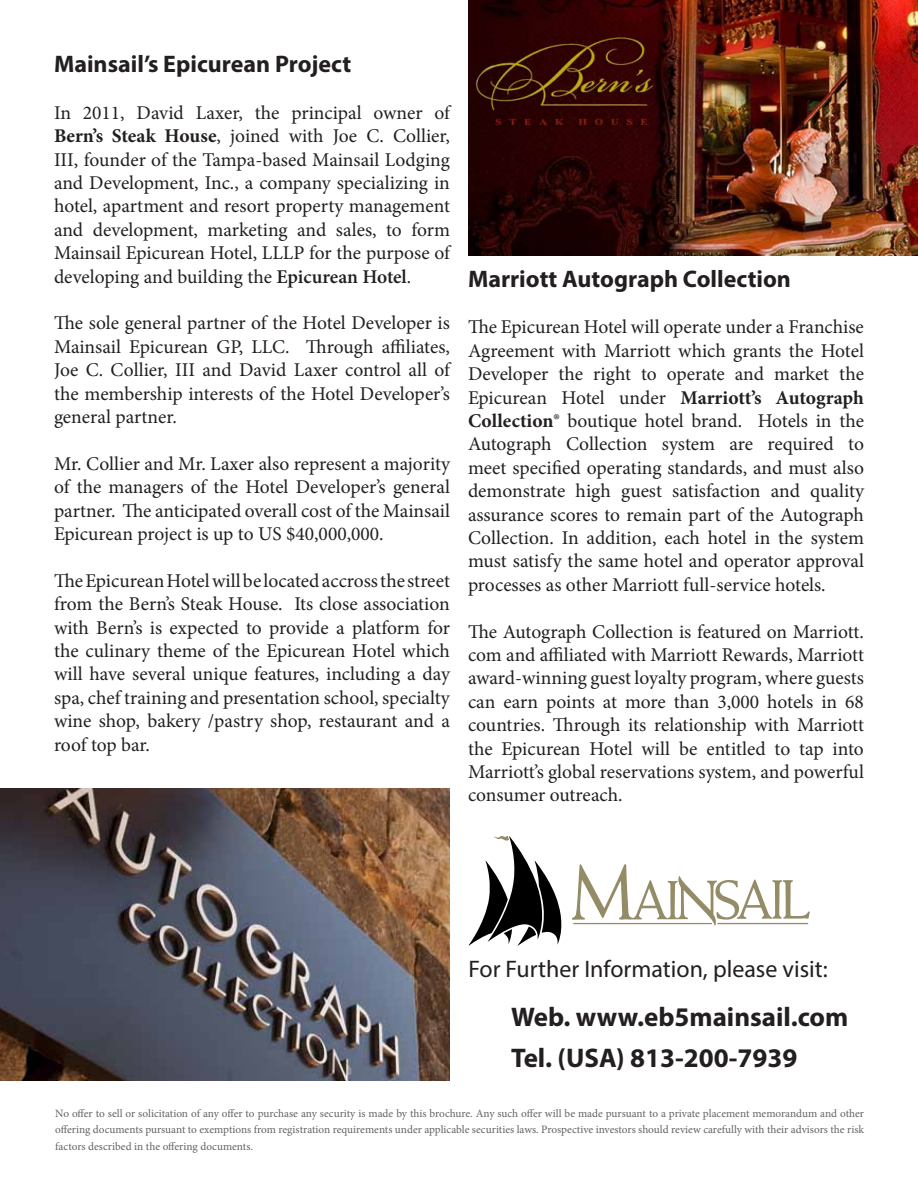
<style>
.page{position:relative;width:918px;height:1188px;background:#fff}
.page>*{position:absolute;margin:0;border:0;box-sizing:border-box;transform-origin:0 0}
.t1{font:700 27px/41px "Myriad Pro";color:#231f20}
.t2{font:700 24px "Myriad Pro";color:#231f20}
.t3{font:24px "Myriad Pro";color:#231f20}
.t4{font:19.5px/23.4px "Minion Pro";color:#231f20;text-align:justify}
.t5{font:11.25px/16.5px "Minion Pro";color:#636366;text-align:justify}
.s1{font-weight:700}
.s2{font-weight:600}
</style>
<div class="page">
<img style="left:0;top:789px;width:450px;height:291px">
<img style="left:468px;top:0;width:450px;height:255px">
<svg style="left:469px;top:836px;width:93px;height:110px"></svg>
<svg style="left:572px;top:864px;width:238px;height:62px"></svg>
<p class="t2" style="left:54px;top:48px;width:299px">Mainsail’s Epicurean Project</p>
<p class="t4" style="left:54px;top:101px;width:398px">In 2011, David Laxer, the principal owner of <span class="s1">Bern’s Steak House</span>, joined with Joe C. Collier, III, founder of the Tampa-based Mainsail Lodging and Development, Inc., a company specializing in hotel, apartment and resort property management and development, marketing and sales, to form Mainsail Epicurean Hotel, LLLP for the purpose of developing and building the <span class="s2">Epicurean Hotel</span>.</p>
<p class="t4" style="left:54px;top:312px;width:398px">The sole general partner of the Hotel Developer is Mainsail Epicurean GP, LLC. Through affiliates, Joe C. Collier, III and David Laxer control all of the membership interests of the Hotel Developer’s general partner.</p>
<p class="t4" style="left:54px;top:452px;width:397px">Mr. Collier and Mr. Laxer also represent a majority of the managers of the Hotel Developer’s general partner. The anticipated overall cost of the Mainsail Epicurean project is up to US $40,000,000.</p>
<p class="t4" style="left:54px;top:569px;width:398px">The Epicurean Hotel will be located accross the street from the Bern’s Steak House. Its close association with Bern’s is expected to provide a platform for the culinary theme of the Epicurean Hotel which will have several unique features, including a day spa, chef training and presentation school, specialty wine shop, bakery /pastry shop, restaurant and a roof top bar.</p>
<p class="t2" style="left:468px;top:263px;width:325px">Marriott Autograph Collection</p>
<p class="t4" style="left:468px;top:315px;width:398px">The Epicurean Hotel will operate under a Franchise Agreement with Marriott which grants the Hotel Developer the right to operate and market the Epicurean Hotel under <span class="s1">Marriott’s Autograph Collection®</span> boutique hotel brand. Hotels in the Autograph Collection system are required to meet specified operating standards, and must also demonstrate high guest satisfaction and quality assurance scores to remain part of the Autograph Collection. In addition, each hotel in the system must satisfy the same hotel and operator approval processes as other Marriott full-service hotels.</p>
<p class="t4" style="left:468px;top:620px;width:398px">The Autograph Collection is featured on Marriott. com and affiliated with Marriott Rewards, Marriott award-winning guest loyalty program, where guests can earn points at more than 3,000 hotels in 68 countries. Through its relationship with Marriott the Epicurean Hotel will be entitled to tap into Marriott’s global reservations system, and powerful consumer outreach.</p>
<p class="t3" style="left:469px;top:954px;width:361px">For Further Information, please visit:</p>
<h1 class="t1" style="left:511px;top:996px;width:339px">Web. www.eb5mainsail.com<br>Tel. (USA) 813-200-7939</h1>
<p class="t5" style="left:55px;top:1105px;width:810px">No offer to sell or solicitation of any offer to purchase any security is made by this brochure. Any such offer will be made pursuant to a private placement memorandum and other offering documents pursuant to exemptions from registration requirements under applicable securities laws. Prospective investors should review carefully with their advisors the risk factors described in the offering documents.</p>
</div>
